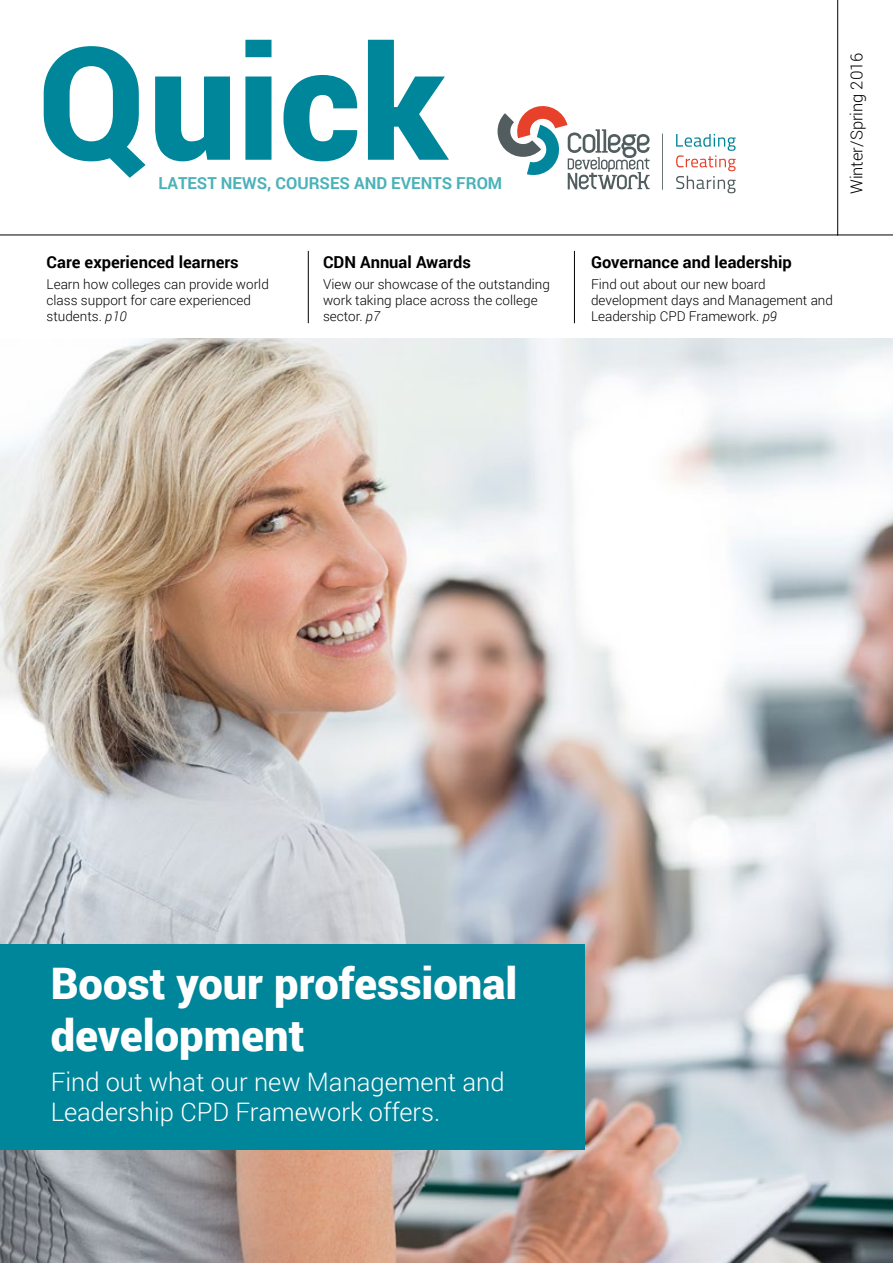
<style>
.page{position:relative;width:893px;height:1263px;background:#fff}
.page>*{position:absolute;margin:0;border:0;box-sizing:border-box;transform-origin:0 0}
.t1{font:900 157.5px "Roboto";color:#00869a}
.t2{font:900 43.5px/52.2px "Roboto";color:#fff}
.t3{font:300 25.5px/30.6px "Roboto";color:#fff}
.t4{font:700 16.5px "Roboto";color:#000}
.t5{font:700 16.5px "Roboto";color:#4ab2b9}
.t6{font:300 16.5px "Roboto";color:#000}
.t7{font:300 13.5px/16.2px "Roboto";color:#000}
.s1{font-style:italic}
</style>
<div class="page">
<img style="left:0;top:338px;width:893px;height:925px">
<svg style="left:498px;top:106px;width:152px;height:83px"></svg>
<svg style="left:676px;top:134px;width:60px;height:59px"></svg>
<hr style="left:662px;top:134px;width:1px;height:56px;background:#515d5e">
<hr style="left:0;top:235px;width:893px;height:1px;background:#000">
<hr style="left:837px;top:0;width:1px;height:236px;background:#000">
<hr style="left:308px;top:251px;width:1px;height:72px;background:#000">
<hr style="left:574px;top:251px;width:1px;height:72px;background:#000">
<div style="left:0;top:944px;width:585px;height:205px;background:#00869a"></div>
<h1 class="t1" style="left:37px;top:-8px;width:411px">Quick</h1>
<p class="t5" style="left:158px;top:171px;width:345px">LATEST NEWS, COURSES AND EVENTS FROM</p>
<p class="t4" style="left:47px;top:251px;width:194px">Care experienced learners</p>
<p class="t7" style="left:47px;top:275px;width:224px">Learn how colleges can provide world class support for care experienced students. <span class="s1">p10</span></p>
<p class="t4" style="left:323px;top:251px;width:149px">CDN Annual Awards</p>
<p class="t7" style="left:323px;top:275px;width:229px">View our showcase of the outstanding work taking place across the college sector. <span class="s1">p7</span></p>
<p class="t6" style="left:845px;top:194px;width:143px;rotate:-90deg">Winter/Spring 2016</p>
<p class="t4" style="left:591px;top:251px;width:202px">Governance and leadership</p>
<p class="t7" style="left:591px;top:275px;width:243px">Find out about our new board development days and Management and<br>Leadership CPD Framework. <span class="s1">p9</span></p>
<h2 class="t2" style="left:51px;top:956px;width:468px">Boost your professional development</h2>
<h3 class="t3" style="left:51px;top:1065px;width:455px">Find out what our new Management and<br>Leadership CPD Framework offers.</h3>
</div>
